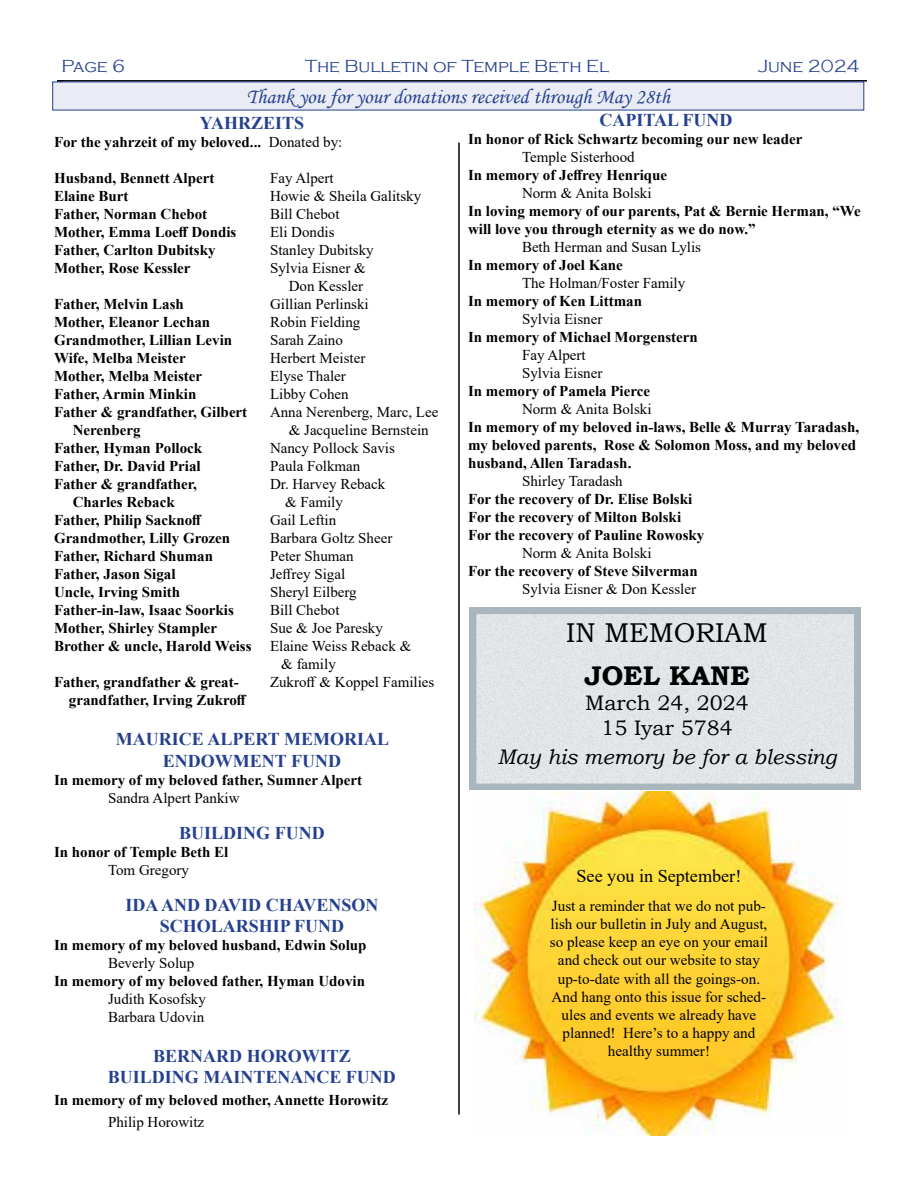
<style>
.page{position:relative;width:918px;height:1188px;background:#fff}
.page>*{position:absolute;margin:0;border:0;box-sizing:border-box;transform-origin:0 0}
.t1{font:27.15px "Bookman Old Style";color:#000}
.t2{font:700 27px "Bookman Old Style";color:#000}
.t3{font:21px "Monotype Corsiva";color:#25408f}
.t4{font:italic 21px "Bookman Old Style";color:#000}
.t5{font:21px/25.2px "Bookman Old Style";color:#000;text-align:center}
.t6{font:18.15px "Times New Roman";color:#000}
.t7{font:700 18px/21.6px "Times New Roman";color:#25408f;text-align:center}
.t8{font:300 18px "Copperplate Gothic";color:#25408f}
.t9{font:15.15px/18.1px "Times New Roman";color:#000;text-align:center}
.t10{font:700 15px/18px "Times New Roman";color:#000}
.t11{font:15px/18px "Times New Roman";color:#000}
.s1{font-weight:400}
</style>
<div class="page">
<hr style="left:57px;top:80px;width:810px;height:2px;background:#000">
<hr style="left:458px;top:142px;width:2px;height:972px;background:#000">
<div style="left:53px;top:82px;width:811px;height:28px;background:#e9ecf4"></div>
<div style="left:470px;top:608px;width:391px;height:182px;background:#a9b6bd"></div>
<div style="left:476px;top:614px;width:378px;height:169px;background:#e1e5e8"></div>
<img style="left:474px;top:792px;width:369px;height:344px">
<p class="t8" style="left:62px;top:56px;width:65px">Page 6</p>
<p class="t8" style="left:305px;top:56px;width:306px">The Bulletin of Temple Beth El</p>
<p class="t8" style="left:758px;top:56px;width:103px">June 2024</p>
<h3 class="t3" style="left:247px;top:84px;width:425px">Thank you for your donations received through May 28th</h3>
<p class="t7" style="left:200px;top:112px;width:106px">YAHRZEITS</p>
<p class="t10" style="left:54px;top:133px;width:290px">For the yahrzeit of my beloved... <span class="s1">Donated by:</span></p>
<p class="t10" style="left:54px;top:169px;width:162px">Husband, Bennett Alpert</p>
<p class="t11" style="left:270px;top:169px;width:65px">Fay Alpert</p>
<p class="t10" style="left:54px;top:187px;width:76px">Elaine Burt</p>
<p class="t11" style="left:270px;top:187px;width:153px">Howie &amp; Sheila Galitsky</p>
<p class="t10" style="left:54px;top:205px;width:155px">Father, Norman Chebot</p>
<p class="t11" style="left:270px;top:205px;width:71px">Bill Chebot</p>
<p class="t10" style="left:54px;top:223px;width:184px">Mother, Emma Loeff Dondis</p>
<p class="t11" style="left:270px;top:223px;width:66px">Eli Dondis</p>
<p class="t10" style="left:54px;top:241px;width:163px">Father, Carlton Dubitsky</p>
<p class="t11" style="left:270px;top:241px;width:105px">Stanley Dubitsky</p>
<p class="t10" style="left:54px;top:259px;width:138px">Mother, Rose Kessler</p>
<p class="t11" style="left:270px;top:259px;width:97px;text-align:right">Sylvia Eisner &amp;<br>Don Kessler</p>
<p class="t10" style="left:54px;top:295px;width:131px">Father, Melvin Lash</p>
<p class="t11" style="left:270px;top:295px;width:100px">Gillian Perlinski</p>
<p class="t10" style="left:54px;top:313px;width:158px">Mother, Eleanor Lechan</p>
<p class="t11" style="left:270px;top:313px;width:92px">Robin Fielding</p>
<p class="t10" style="left:54px;top:331px;width:180px">Grandmother, Lillian Levin</p>
<p class="t11" style="left:270px;top:331px;width:74px">Sarah Zaino</p>
<p class="t10" style="left:54px;top:349px;width:133px">Wife, Melba Meister</p>
<p class="t11" style="left:270px;top:349px;width:97px">Herbert Meister</p>
<p class="t10" style="left:54px;top:367px;width:150px">Mother, Melba Meister</p>
<p class="t11" style="left:270px;top:367px;width:77px">Elyse Thaler</p>
<p class="t10" style="left:54px;top:385px;width:144px">Father, Armin Minkin</p>
<p class="t11" style="left:270px;top:385px;width:80px">Libby Cohen</p>
<p class="t10" style="left:54px;top:403px;width:195px">Father &amp; grandfather, Gilbert</p>
<p class="t11" style="left:270px;top:403px;width:170px">Anna Nerenberg, Marc, Lee</p>
<p class="t10" style="left:73px;top:421px;width:70px">Nerenberg</p>
<p class="t11" style="left:289px;top:421px;width:141px">&amp; Jacqueline Bernstein</p>
<p class="t10" style="left:54px;top:439px;width:150px">Father, Hyman Pollock</p>
<p class="t11" style="left:270px;top:439px;width:126px">Nancy Pollock Savis</p>
<p class="t10" style="left:54px;top:457px;width:148px">Father, Dr. David Prial</p>
<p class="t11" style="left:270px;top:457px;width:92px">Paula Folkman</p>
<p class="t10" style="left:54px;top:475px;width:144px">Father &amp; grandfather,</p>
<p class="t11" style="left:270px;top:475px;width:117px">Dr. Harvey Reback</p>
<p class="t10" style="left:73px;top:493px;width:104px">Charles Reback</p>
<p class="t11" style="left:285px;top:493px;width:59px">&amp; Family</p>
<p class="t10" style="left:54px;top:511px;width:149px">Father, Philip Sacknoff</p>
<p class="t11" style="left:270px;top:511px;width:68px">Gail Leftin</p>
<p class="t10" style="left:54px;top:529px;width:178px">Grandmother, Lilly Grozen</p>
<p class="t11" style="left:270px;top:529px;width:124px">Barbara Goltz Sheer</p>
<p class="t10" style="left:54px;top:547px;width:161px">Father, Richard Shuman</p>
<p class="t11" style="left:270px;top:547px;width:85px">Peter Shuman</p>
<p class="t10" style="left:54px;top:565px;width:123px">Father, Jason Sigal</p>
<p class="t11" style="left:270px;top:565px;width:77px">Jeffrey Sigal</p>
<p class="t10" style="left:54px;top:583px;width:128px">Uncle, Irving Smith</p>
<p class="t11" style="left:270px;top:583px;width:88px">Sheryl Eilberg</p>
<p class="t10" style="left:54px;top:601px;width:181px">Father-in-law, Isaac Soorkis</p>
<p class="t11" style="left:270px;top:601px;width:71px">Bill Chebot</p>
<p class="t10" style="left:54px;top:619px;width:165px">Mother, Shirley Stampler</p>
<p class="t11" style="left:270px;top:619px;width:114px">Sue &amp; Joe Paresky</p>
<p class="t10" style="left:54px;top:637px;width:359px">Brother &amp; uncle, Harold Weiss <span class="s1">Elaine Weiss Reback &amp;</span></p>
<p class="t11" style="left:281px;top:655px;width:56px">&amp; family</p>
<p class="t10" style="left:54px;top:673px;width:186px">Father, grandfather &amp; great-</p>
<p class="t11" style="left:270px;top:673px;width:166px">Zukroff &amp; Koppel Families</p>
<p class="t10" style="left:69px;top:691px;width:179px">grandfather, Irving Zukroff</p>
<p class="t7" style="left:116px;top:728px;width:275px">MAURICE ALPERT MEMORIAL<br>ENDOWMENT FUND</p>
<p class="t10" style="left:54px;top:770px;width:310px">In memory of my beloved father, Sumner Alpert</p>
<p class="t11" style="left:108px;top:788px;width:133px">Sandra Alpert Pankiw</p>
<p class="t7" style="left:179px;top:821px;width:147px">BUILDING FUND</p>
<p class="t10" style="left:54px;top:842px;width:176px">In honor of Temple Beth El</p>
<p class="t11" style="left:108px;top:860px;width:83px">Tom Gregory</p>
<p class="t7" style="left:126px;top:893px;width:254px">IDA AND DAVID CHAVENSON<br>SCHOLARSHIP FUND</p>
<p class="t10" style="left:54px;top:936px;width:314px">In memory of my beloved husband, Edwin Solup</p>
<p class="t11" style="left:108px;top:954px;width:88px">Beverly Solup</p>
<p class="t10" style="left:54px;top:972px;width:313px">In memory of my beloved father, Hyman Udovin</p>
<p class="t11" style="left:108px;top:990px;width:99px">Judith Kosofsky<br>Barbara Udovin</p>
<p class="t7" style="left:108px;top:1044px;width:289px">BERNARD HOROWITZ<br>BUILDING MAINTENANCE FUND</p>
<p class="t10" style="left:54px;top:1090px;width:336px">In memory of my beloved mother, Annette Horowitz</p>
<p class="t11" style="left:108px;top:1112px;width:98px">Philip Horowitz</p>
<p class="t7" style="left:599px;top:109px;width:135px">CAPITAL FUND</p>
<p class="t10" style="left:468px;top:130px;width:336px">In honor of Rick Schwartz becoming our new leader</p>
<p class="t11" style="left:522px;top:148px;width:114px">Temple Sisterhood</p>
<p class="t10" style="left:468px;top:166px;width:201px">In memory of Jeffrey Henrique</p>
<p class="t11" style="left:522px;top:184px;width:131px">Norm &amp; Anita Bolski</p>
<p class="t10" style="left:468px;top:202px;width:394px">In loving memory of our parents, Pat &amp; Bernie Herman, “We will love you through eternity as we do now.”</p>
<p class="t11" style="left:522px;top:238px;width:181px">Beth Herman and Susan Lylis</p>
<p class="t10" style="left:468px;top:256px;width:156px">In memory of Joel Kane</p>
<p class="t11" style="left:522px;top:274px;width:165px">The Holman/Foster Family</p>
<p class="t10" style="left:468px;top:292px;width:176px">In memory of Ken Littman</p>
<p class="t11" style="left:522px;top:310px;width:82px">Sylvia Eisner</p>
<p class="t10" style="left:468px;top:328px;width:231px">In memory of Michael Morgenstern</p>
<p class="t11" style="left:522px;top:346px;width:82px">Fay Alpert<br>Sylvia Eisner</p>
<p class="t10" style="left:468px;top:382px;width:184px">In memory of Pamela Pierce</p>
<p class="t11" style="left:522px;top:400px;width:131px">Norm &amp; Anita Bolski</p>
<p class="t10" style="left:468px;top:418px;width:393px">In memory of my beloved in-laws, Belle &amp; Murray Taradash, my beloved parents, Rose &amp; Solomon Moss, and my beloved husband, Allen Taradash.</p>
<p class="t11" style="left:522px;top:472px;width:102px">Shirley Taradash</p>
<p class="t10" style="left:468px;top:490px;width:238px">For the recovery of Dr. Elise Bolski<br>For the recovery of Milton Bolski<br>For the recovery of Pauline Rowosky</p>
<p class="t11" style="left:522px;top:544px;width:131px">Norm &amp; Anita Bolski</p>
<p class="t10" style="left:468px;top:562px;width:231px">For the recovery of Steve Silverman</p>
<p class="t11" style="left:522px;top:580px;width:176px">Sylvia Eisner &amp; Don Kessler</p>
<h1 class="t1" style="left:566px;top:615px;width:203px">IN MEMORIAM</h1>
<h2 class="t2" style="left:584px;top:656px;width:167px">JOEL KANE</h2>
<h3 class="t5" style="left:585px;top:690px;width:165px">March 24, 2024<br>15 Iyar 5784</h3>
<h3 class="t4" style="left:497px;top:743px;width:341px">May his memory be for a blessing</h3>
<p class="t6" style="left:577px;top:863px;width:166px">See you in September!</p>
<p class="t9" style="left:550px;top:896px;width:220px">Just a reminder that we do not pub&shy;lish our bulletin in July and August, so please keep an eye on your email and check out our website to stay up-to-date with all the goings-on.<br>And hang onto this issue for sched&shy;ules and events we already have planned! Here’s to a happy and healthy summer!</p>
</div>
